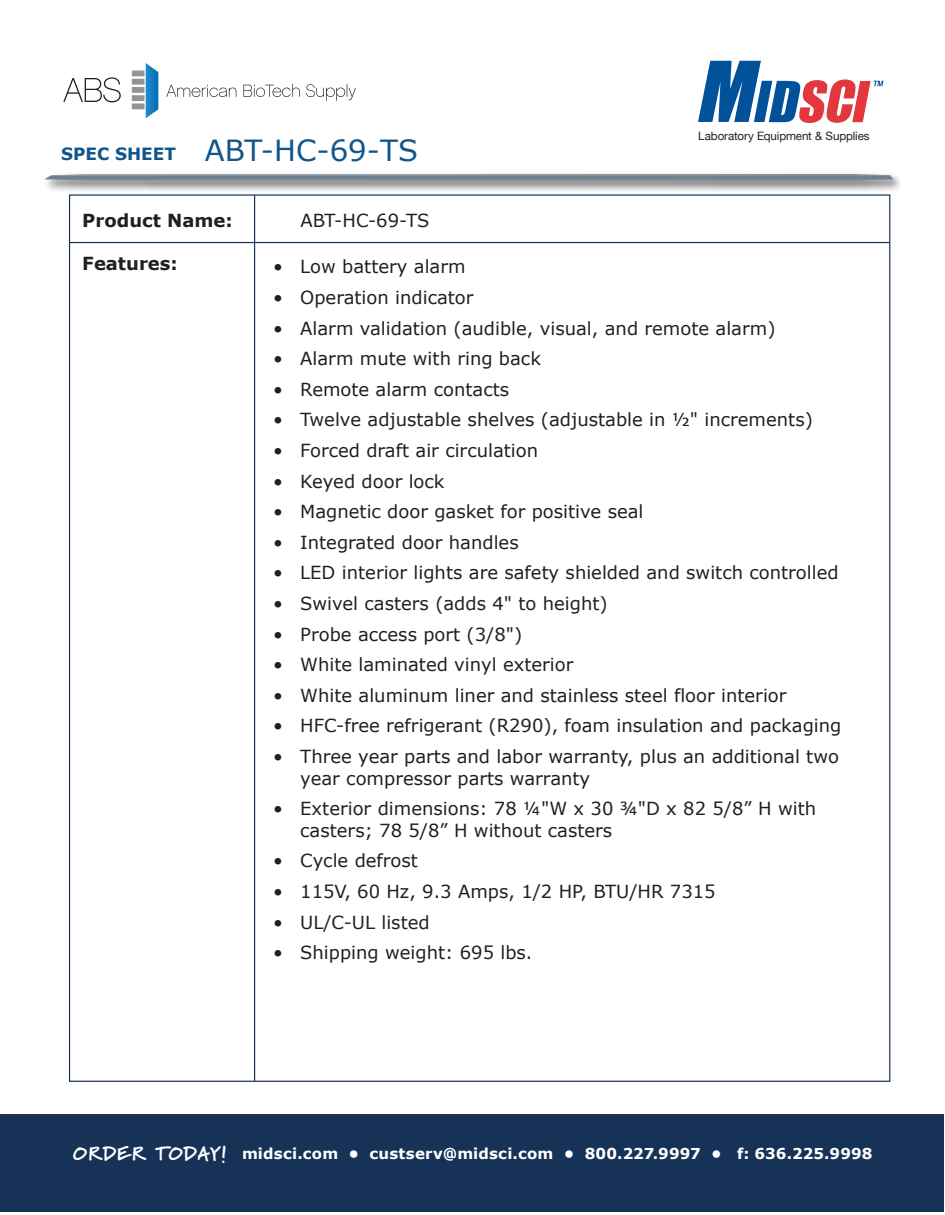
<style>
.page{position:relative;width:945px;height:1215px;background:#fff}
.page>*{position:absolute;margin:0;border:0;box-sizing:border-box;transform-origin:0 0}
.t1{font:29.1px "Verdana";color:#11568a}
.t2{font:18px/21.6px "Verdana";color:#231f20}
.t3{font:700 18px "Verdana";color:#231f20}
.t4{font:700 15px "Verdana";letter-spacing:.01em;color:#fff}
.t5{font:11.55px "Helvetica Neue";letter-spacing:-.01em;color:#231f20}
.s1{font-weight:700;font-size:16.95px}
.s2{font-family:"Marydale";font-weight:900;font-size:19.5px}
</style>
<div class="page">
<svg style="left:63px;top:77px;width:58px;height:25px"></svg>
<svg style="left:166px;top:85px;width:70px;height:12px"></svg>
<svg style="left:243px;top:84px;width:57px;height:13px"></svg>
<svg style="left:306px;top:84px;width:50px;height:17px"></svg>
<div style="left:132px;top:103px;width:13px;height:6px;background:#929497"></div>
<div style="left:132px;top:95px;width:12px;height:6px;background:#929497"></div>
<div style="left:132px;top:87px;width:12px;height:6px;background:#929497"></div>
<div style="left:132px;top:79px;width:12px;height:6px;background:#929497"></div>
<div style="left:132px;top:71px;width:12px;height:5px;background:#929497"></div>
<svg style="left:146px;top:63px;width:12px;height:55px"></svg>
<svg style="left:44px;top:174px;width:849px;height:6px;background:#7f8b96"></svg>
<div style="left:0;top:1114px;width:944px;height:98px;background:#163257"></div>
<svg style="left:698px;top:61px;width:185px;height:62px"></svg>
<hr style="left:70px;top:242px;width:820px;height:1px;background:#163257">
<hr style="left:254px;top:195px;width:1px;height:886px;background:#163257">
<h1 class="t1" style="left:61px;top:132px;width:358px"><span class="s1">SPEC SHEET</span> ABT-HC-69-TS</h1>
<p class="t5" style="left:698px;top:127px;width:173px">Laboratory Equipment &amp; Supplies</p>
<p class="t3" style="left:82px;top:209px;width:152px">Product Name:</p>
<p class="t3" style="left:82px;top:252px;width:97px">Features:</p>
<p class="t2" style="left:300px;top:210px;width:130px">ABT-HC-69-TS</p>
<p class="t2" style="left:273px;top:256px;width:194px">• Low battery alarm</p>
<p class="t2" style="left:273px;top:287px;width:202px">• Operation indicator</p>
<p class="t2" style="left:273px;top:318px;width:504px">• Alarm validation (audible, visual, and remote alarm)</p>
<p class="t2" style="left:273px;top:348px;width:269px">• Alarm mute with ring back</p>
<p class="t2" style="left:273px;top:379px;width:237px">• Remote alarm contacts</p>
<p class="t2" style="left:273px;top:409px;width:541px">• Twelve adjustable shelves (adjustable in ½" increments)</p>
<p class="t2" style="left:273px;top:440px;width:266px">• Forced draft air circulation</p>
<p class="t2" style="left:273px;top:471px;width:173px">• Keyed door lock</p>
<p class="t2" style="left:273px;top:501px;width:372px">• Magnetic door gasket for positive seal</p>
<p class="t2" style="left:273px;top:532px;width:247px">• Integrated door handles</p>
<p class="t2" style="left:273px;top:562px;width:567px">• LED interior lights are safety shielded and switch controlled</p>
<p class="t2" style="left:273px;top:593px;width:336px">• Swivel casters (adds 4" to height)</p>
<p class="t2" style="left:273px;top:624px;width:251px">• Probe access port (3/8")</p>
<p class="t2" style="left:273px;top:654px;width:302px">• White laminated vinyl exterior</p>
<p class="t2" style="left:273px;top:685px;width:515px">• White aluminum liner and stainless steel floor interior</p>
<p class="t2" style="left:273px;top:715px;width:570px">• HFC-free refrigerant (R290), foam insulation and packaging</p>
<p class="t2" style="left:300px;top:746px;width:540px;text-indent:-27px">• Three year parts and labor warranty, plus an additional two year compressor parts warranty</p>
<p class="t2" style="left:300px;top:798px;width:517px;text-indent:-27px">• Exterior dimensions: 78 ¼"W x 30 ¾"D x 82 5/8” H with casters; 78 5/8” H without casters</p>
<p class="t2" style="left:273px;top:850px;width:146px">• Cycle defrost</p>
<p class="t2" style="left:273px;top:881px;width:444px">• 115V, 60 Hz, 9.3 Amps, 1/2 HP, BTU/HR 7315</p>
<p class="t2" style="left:273px;top:912px;width:158px">• UL/C-UL listed</p>
<p class="t2" style="left:273px;top:942px;width:261px">• Shipping weight: 695 lbs.</p>
<p class="t4" style="left:73px;top:1143px;width:801px"><span class="s2">ORDER TODAY!</span> midsci.com • custserv@midsci.com • 800.227.9997 • f: 636.225.9998</p>
</div>
